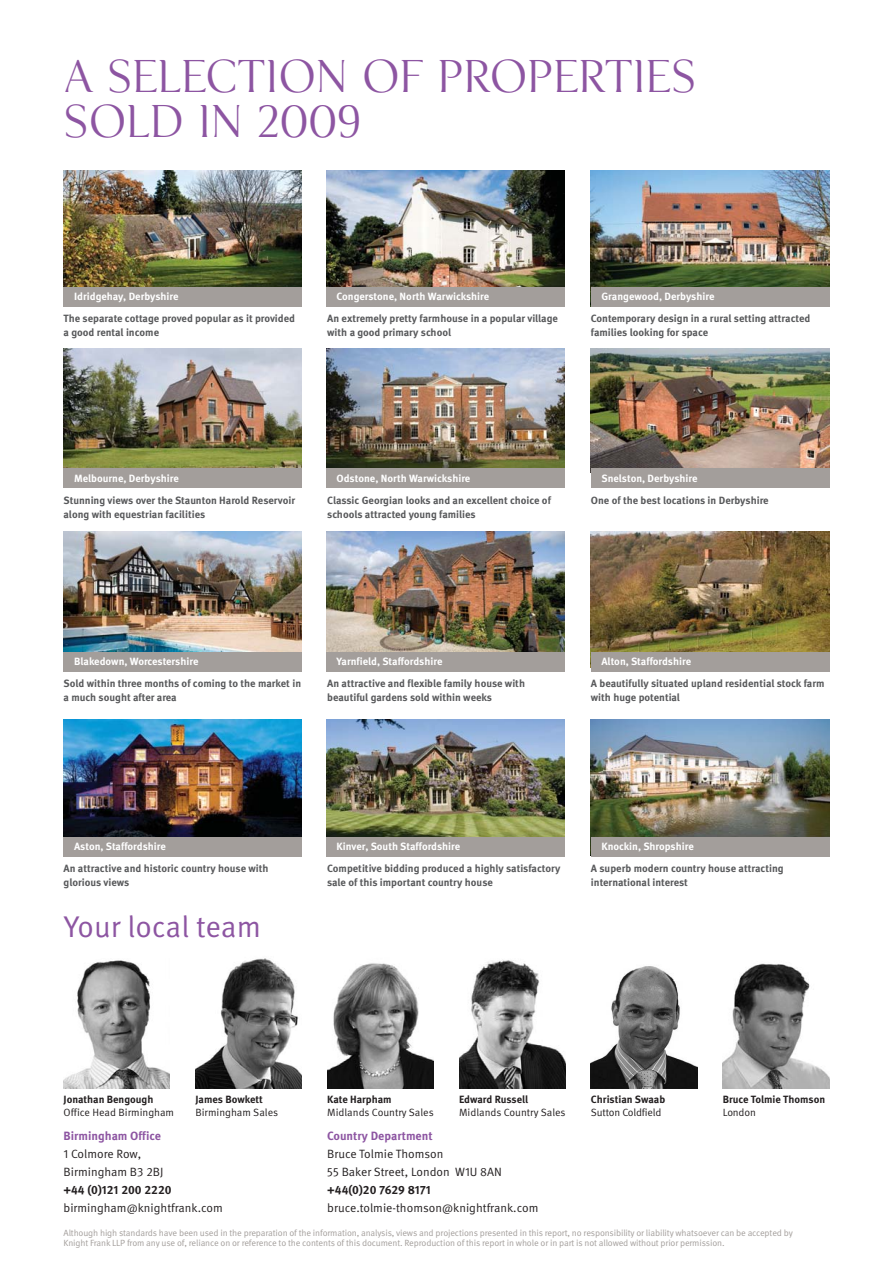
<style>
.page{position:relative;width:893px;height:1263px;background:#fff}
.page>*{position:absolute;margin:0;border:0;box-sizing:border-box;transform-origin:0 0}
.t1{font:40.5px/45px "KF Display";color:#8d55a2}
.t2{font:30px "KF Meta OT";color:#8d55a2}
.t3{font:12px/18px "KF Meta OT";color:#231f20}
.t4{font:700 12px "KF Meta OT";color:#8d55a2}
.t5{font:700 12px "KF Meta OT";color:#231f20}
.t6{font:700 10.5px/13.5px "KF Meta OT";color:#58595b}
.t7{font:700 10.5px "KF Meta OT";color:#fff}
.t8{font:10.5px "KF Meta OT";color:#231f20}
.t9{font:700 10.5px "KF Meta OT";color:#231f20}
.t10{font:9px/10.8px "KF Meta OT";letter-spacing:-.015em;color:#a39e9b}
</style>
<div class="page">
<img style="left:591px;top:966px;width:106px;height:123px">
<img style="left:723px;top:963px;width:106px;height:126px">
<img style="left:64px;top:960px;width:106px;height:129px">
<img style="left:327px;top:963px;width:106px;height:126px">
<img style="left:195px;top:958px;width:107px;height:131px">
<img style="left:459px;top:959px;width:106px;height:130px">
<img style="left:64px;top:170px;width:238px;height:117px">
<div style="left:64px;top:287px;width:238px;height:20px;background:#a39e9b"></div>
<img style="left:326px;top:170px;width:238px;height:117px">
<div style="left:326px;top:287px;width:238px;height:20px;background:#a39e9b"></div>
<img style="left:591px;top:170px;width:238px;height:117px">
<div style="left:591px;top:287px;width:238px;height:20px;background:#a39e9b"></div>
<img style="left:64px;top:349px;width:238px;height:120px">
<div style="left:64px;top:469px;width:238px;height:19px;background:#a39e9b"></div>
<img style="left:326px;top:349px;width:238px;height:120px">
<div style="left:326px;top:469px;width:238px;height:19px;background:#a39e9b"></div>
<img style="left:591px;top:349px;width:238px;height:120px">
<div style="left:591px;top:469px;width:238px;height:19px;background:#a39e9b"></div>
<img style="left:64px;top:531px;width:238px;height:121px">
<div style="left:64px;top:652px;width:238px;height:20px;background:#a39e9b"></div>
<img style="left:326px;top:531px;width:238px;height:121px">
<div style="left:326px;top:652px;width:238px;height:20px;background:#a39e9b"></div>
<img style="left:591px;top:531px;width:238px;height:121px">
<div style="left:591px;top:652px;width:238px;height:20px;background:#a39e9b"></div>
<img style="left:64px;top:720px;width:238px;height:117px">
<div style="left:64px;top:837px;width:238px;height:19px;background:#a39e9b"></div>
<img style="left:326px;top:720px;width:238px;height:117px">
<div style="left:326px;top:837px;width:238px;height:19px;background:#a39e9b"></div>
<img style="left:591px;top:720px;width:238px;height:117px">
<div style="left:591px;top:837px;width:238px;height:19px;background:#a39e9b"></div>
<h1 class="t1" style="left:64px;top:55px;width:634px">A SELECTION OF PROPERTIES<br>SOLD IN 2009</h1>
<p class="t7" style="left:74px;top:292px;width:106px">Idridgehay, Derbyshire</p>
<p class="t7" style="left:336px;top:292px;width:154px">Congerstone, North Warwickshire</p>
<p class="t7" style="left:601px;top:292px;width:115px">Grangewood, Derbyshire</p>
<p class="t6" style="left:64px;top:313px;width:233px">The separate cottage proved popular as it provided a good rental income</p>
<p class="t6" style="left:327px;top:313px;width:232px">An extremely pretty farmhouse in a popular village with a good primary school</p>
<p class="t6" style="left:591px;top:313px;width:221px">Contemporary design in a rural setting attracted families looking for space</p>
<p class="t7" style="left:74px;top:474px;width:106px">Melbourne, Derbyshire</p>
<p class="t7" style="left:336px;top:474px;width:135px">Odstone, North Warwickshire</p>
<p class="t7" style="left:601px;top:474px;width:98px">Snelston, Derbyshire</p>
<p class="t6" style="left:64px;top:495px;width:233px">Stunning views over the Staunton Harold Reservoir along with equestrian facilities</p>
<p class="t6" style="left:327px;top:495px;width:225px">Classic Georgian looks and an excellent choice of schools attracted young families</p>
<p class="t6" style="left:591px;top:495px;width:179px">One of the best locations in Derbyshire</p>
<p class="t7" style="left:74px;top:657px;width:126px">Blakedown, Worcestershire</p>
<p class="t7" style="left:336px;top:657px;width:107px">Yarnfield, Staffordshire</p>
<p class="t7" style="left:601px;top:657px;width:91px">Alton, Staffordshire</p>
<p class="t6" style="left:64px;top:678px;width:239px">Sold within three months of coming to the market in a much sought after area</p>
<p class="t6" style="left:327px;top:678px;width:199px">An attractive and flexible family house with beautiful gardens sold within weeks</p>
<p class="t6" style="left:591px;top:678px;width:235px">A beautifully situated upland residential stock farm with huge potential</p>
<p class="t7" style="left:74px;top:842px;width:93px">Aston, Staffordshire</p>
<p class="t7" style="left:336px;top:842px;width:125px">Kinver, South Staffordshire</p>
<p class="t7" style="left:601px;top:842px;width:94px">Knockin, Shropshire</p>
<p class="t6" style="left:64px;top:863px;width:207px">An attractive and historic country house with glorious views</p>
<p class="t6" style="left:327px;top:863px;width:235px">Competitive bidding produced a highly satisfactory sale of this important country house</p>
<p class="t6" style="left:591px;top:863px;width:194px">A superb modern country house attracting international interest</p>
<h2 class="t2" style="left:64px;top:915px;width:199px">Your local team</h2>
<p class="t9" style="left:64px;top:1095px;width:91px">Jonathan Bengough</p>
<p class="t8" style="left:64px;top:1109px;width:112px">Office Head Birmingham</p>
<p class="t9" style="left:195px;top:1095px;width:69px">James Bowkett</p>
<p class="t8" style="left:195px;top:1109px;width:84px">Birmingham Sales</p>
<p class="t9" style="left:327px;top:1095px;width:66px">Kate Harpham</p>
<p class="t8" style="left:327px;top:1109px;width:108px">Midlands Country Sales</p>
<p class="t9" style="left:459px;top:1095px;width:71px">Edward Russell</p>
<p class="t8" style="left:459px;top:1109px;width:108px">Midlands Country Sales</p>
<p class="t9" style="left:591px;top:1095px;width:76px">Christian Swaab</p>
<p class="t8" style="left:591px;top:1109px;width:72px">Sutton Coldfield</p>
<p class="t9" style="left:723px;top:1095px;width:104px">Bruce Tolmie Thomson</p>
<p class="t8" style="left:723px;top:1109px;width:35px">London</p>
<p class="t4" style="left:64px;top:1131px;width:99px">Birmingham Office</p>
<p class="t3" style="left:64px;top:1146px;width:101px">1 Colmore Row,<br>Birmingham B3 2BJ</p>
<p class="t5" style="left:64px;top:1185px;width:110px">+44 (0)121 200 2220</p>
<p class="t3" style="left:64px;top:1200px;width:161px">birmingham@knightfrank.com</p>
<p class="t4" style="left:327px;top:1131px;width:107px">Country Department</p>
<p class="t3" style="left:327px;top:1146px;width:176px">Bruce Tolmie Thomson<br>55 Baker Street, London W1U 8AN</p>
<p class="t5" style="left:327px;top:1185px;width:105px">+44(0)20 7629 8171</p>
<p class="t3" style="left:327px;top:1200px;width:213px">bruce.tolmie-thomson@knightfrank.com</p>
<p class="t10" style="left:64px;top:1228px;width:731px">Although high standards have been used in the preparation of the information, analysis, views and projections presented in this report, no responsibility or liability whatsoever can be accepted by<br>Knight Frank LLP from any use of, reliance on or reference to the contents of this document. Reproduction of this report in whole or in part is not allowed without prior permission.</p>
</div>
